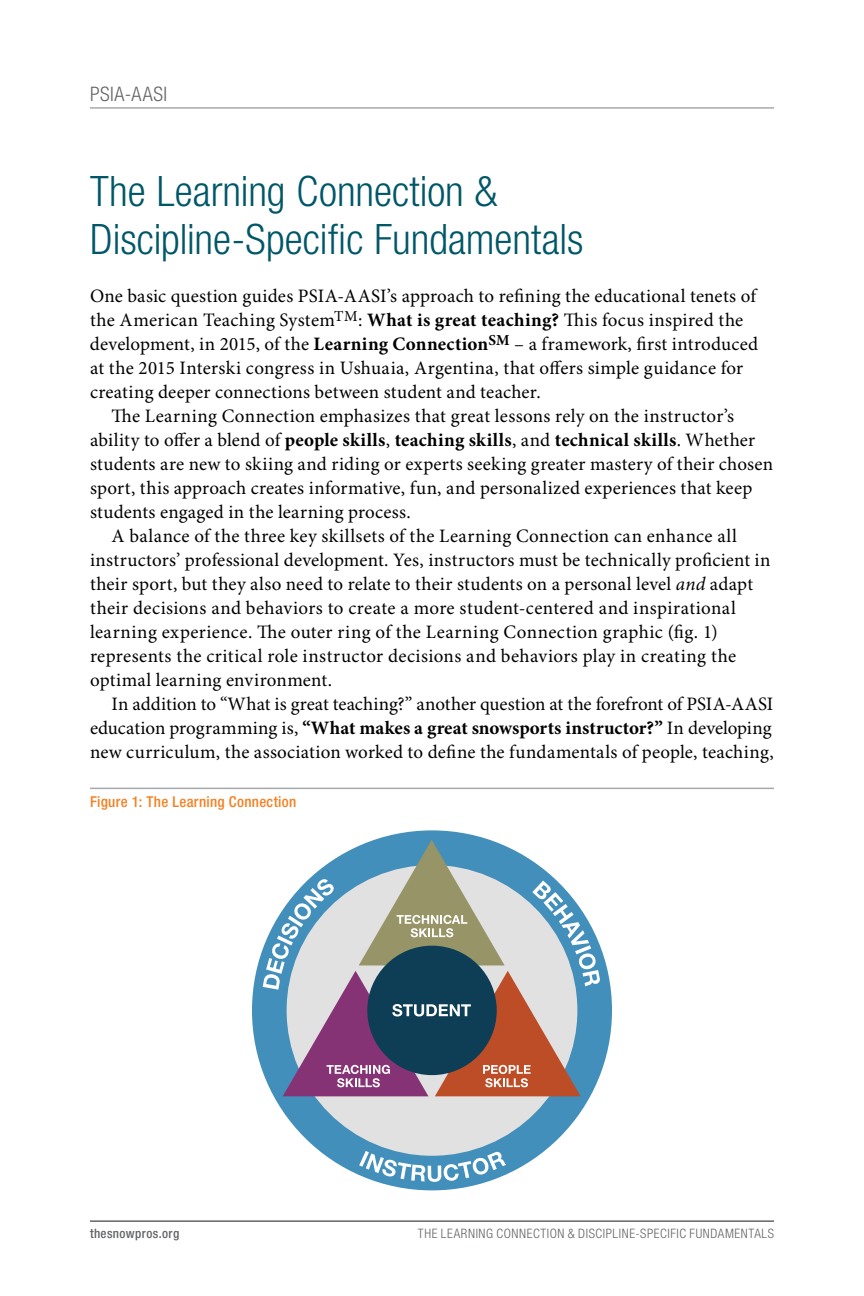
<style>
.page{position:relative;width:864px;height:1296px;background:#fff}
.page>*{position:absolute;margin:0;border:0;box-sizing:border-box;transform-origin:0 0}
.t1{font:300 condensed 42px/48px "Helvetica Neue LT Std";color:#005768}
.t2{font:300 condensed 20px "Helvetica Neue LT Std";letter-spacing:.03em;color:#636466}
.t3{font:19px/24px "Minion Pro";letter-spacing:.015em;color:#000}
.t4{font:700 19px "Minion Pro";letter-spacing:.01em;color:#000}
.t5{font:19px "Minion Pro";letter-spacing:-.005em;color:#000}
.t6{font:500 condensed 15px "Helvetica Neue LT Std";letter-spacing:.02em;color:#f58021}
.t7{font:300 condensed 13px "Helvetica Neue LT Std";letter-spacing:.045em;color:#636466}
.t8{font:500 condensed 13px "Helvetica Neue LT Std";letter-spacing:.03em;color:#636466}
.s1{font-weight:700}
.s2{font-weight:400}
.s3{font-style:italic}
</style>
<div class="page">
<hr style="left:90px;top:1220px;width:684px;height:2px;background:#636466">
<hr style="left:90px;top:107px;width:684px;height:2px;background:#a7a9ac">
<div style="left:252px;top:830px;width:360px;height:360px;background:#418fba;border-radius:50%"></div>
<div style="left:287px;top:865px;width:290px;height:291px;background:#e2e1e1;border-radius:50%"></div>
<svg style="left:359px;top:1151px;width:147px;height:31px"></svg>
<svg style="left:263px;top:840px;width:337px;height:256px"></svg>
<hr style="left:90px;top:788px;width:684px;height:1px;background:#a7a9ac">
<p class="t2" style="left:90px;top:82px;width:79px">PSIA-AASI</p>
<h1 class="t1" style="left:90px;top:167px;width:495px">The Learning Connection &amp;<br>Discipline-Specific Fundamentals</h1>
<p class="t3" style="left:90px;top:285px;width:670px">One basic question guides PSIA-AASI’s approach to refining the educational tenets of the American Teaching System<sup>TM</sup>: <span class="s1">What is great teaching?</span> This focus inspired the development, in 2015, of the <span class="s1">Learning Connection</span><sup>SM</sup> – a framework, first introduced at the 2015 Interski congress in Ushuaia, Argentina, that offers simple guidance for creating deeper connections between student and teacher.</p>
<p class="t3" style="left:112px;top:405px;width:624px">The Learning Connection emphasizes that great lessons rely on the instructor’s</p>
<p class="t4" style="left:90px;top:429px;width:667px"><span class="s2">ability to offer a blend of</span> people skills<span class="s2">,</span> teaching skills<span class="s2">, and</span> technical skills<span class="s2">. Whether</span></p>
<p class="t3" style="left:90px;top:453px;width:685px">students are new to skiing and riding or experts seeking greater mastery of their chosen</p>
<p class="t3" style="left:90px;top:477px;width:664px">sport, this approach creates informative, fun, and personalized experiences that keep</p>
<p class="t3" style="left:90px;top:501px;width:322px">students engaged in the learning process.</p>
<p class="t3" style="left:112px;top:525px;width:627px">A balance of the three key skillsets of the Learning Connection can enhance all</p>
<p class="t3" style="left:90px;top:549px;width:682px">instructors’ professional development. Yes, instructors must be technically proficient in</p>
<p class="t3" style="left:90px;top:573px;width:665px">their sport, but they also need to relate to their students on a personal level <span class="s3">and</span> adapt</p>
<p class="t3" style="left:90px;top:597px;width:647px">their decisions and behaviors to create a more student-centered and inspirational</p>
<p class="t3" style="left:90px;top:621px;width:629px">learning experience. The outer ring of the Learning Connection graphic (fig. 1)</p>
<p class="t3" style="left:90px;top:645px;width:648px">represents the critical role instructor decisions and behaviors play in creating the</p>
<p class="t3" style="left:90px;top:669px;width:244px">optimal learning environment.</p>
<p class="t5" style="left:112px;top:693px;width:663px">In addition to “What is great teaching?” another question at the forefront of PSIA-AASI</p>
<p class="t4" style="left:90px;top:717px;width:683px"><span class="s2">education programming is,</span> “What makes a great snowsports instructor?” <span class="s2">In developing</span></p>
<p class="t3" style="left:90px;top:741px;width:685px">new curriculum, the association worked to define the fundamentals of people, teaching,</p>
<p class="t6" style="left:90px;top:793px;width:208px">Figure 1: The Learning Connection</p>
<p class="t8" style="left:90px;top:1226px;width:91px">thesnowpros.org</p>
<p class="t7" style="left:418px;top:1226px;width:358px">THE LEARNING CONNECTION &amp; DISCIPLINE-SPECIFIC FUNDAMENTALS</p>
</div>
